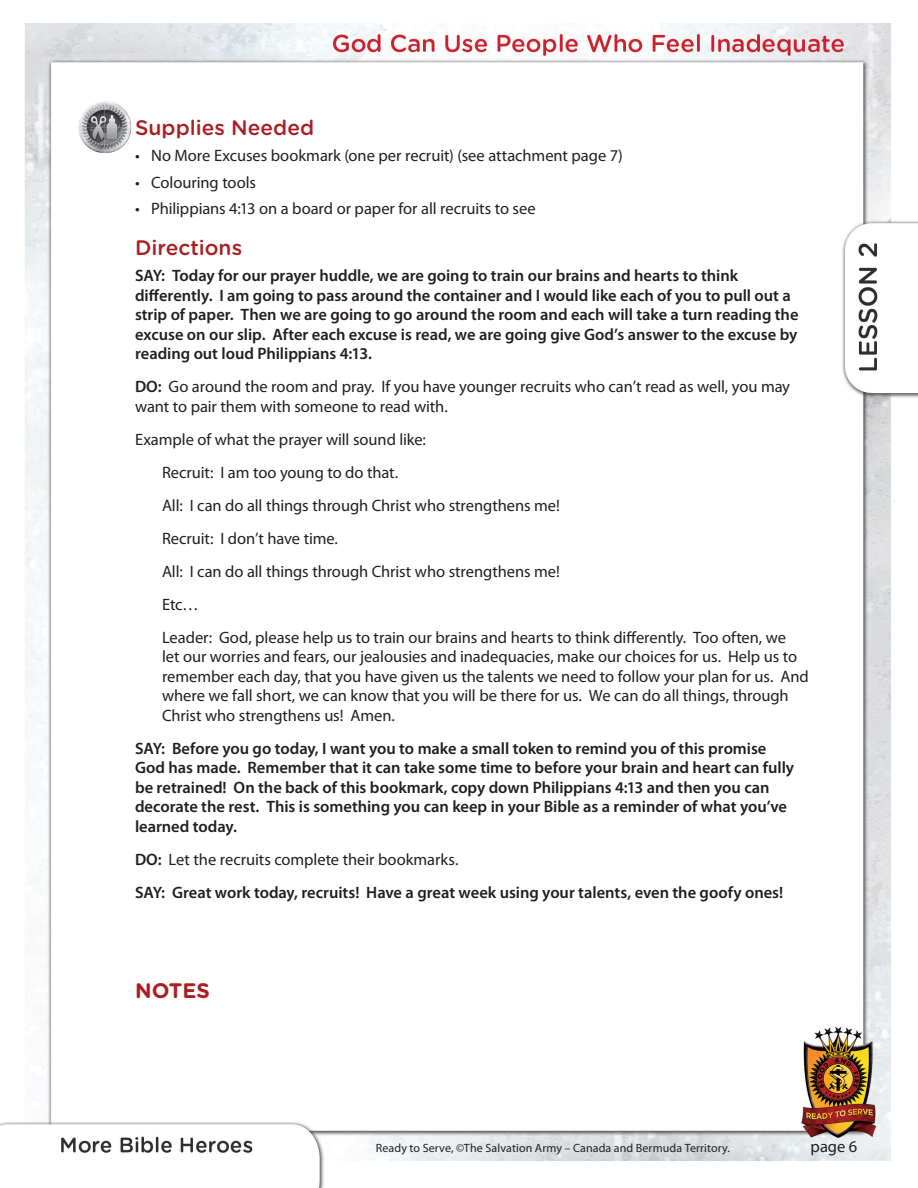
<style>
.page{position:relative;width:918px;height:1188px;background:#fff}
.page>*{position:absolute;margin:0;border:0;box-sizing:border-box;transform-origin:0 0}
.subheads{font:500 21px "Gotham Rounded";color:#ab1f22}
.basic{font:500 21px "Gotham Rounded";color:#ab1f22}
.basic-2{font:700 21px "Gotham Rounded";color:#ab1f22}
.basic-3{font:16.5px/19.5px "Myriad Pro";letter-spacing:-.005em;color:#231f20}
.basic-4{font:600 16.5px/19.5px "Myriad Pro";color:#231f20}
.t1{font:12px "Myriad Pro";letter-spacing:.01em;color:#231f20}
.s1{font-weight:600}
</style>
<div class="page">
<img style="left:0;top:23px;width:918px;height:1165px">
<img style="left:77px;top:95px;width:57px;height:58px">
<p class="subheads" style="left:135px;top:113px;width:181px">Supplies Needed</p>
<p class="basic-3" style="left:135px;top:146px;width:489px">• No More Excuses bookmark (one per recruit) (see attachment page 7)</p>
<p class="basic-3" style="left:135px;top:172px;width:123px">• Colouring tools</p>
<p class="basic-3" style="left:135px;top:198px;width:402px">• Philippians 4:13 on a board or paper for all recruits to see</p>
<p class="basic" style="left:135px;top:233px;width:109px">Directions</p>
<p class="basic-4" style="left:135px;top:266px;width:665px">SAY: Today for our prayer huddle, we are going to train our brains and hearts to think differently. I am going to pass around the container and I would like each of you to pull out a strip of paper. Then we are going to go around the room and each will take a turn reading the excuse on our slip. After each excuse is read, we are going give God’s answer to the excuse by reading out loud Philippians 4:13.</p>
<p class="basic-3" style="left:135px;top:377px;width:657px"><span class="s1">DO:</span> Go around the room and pray. If you have younger recruits who can’t read as well, you may want to pair them with someone to read with.</p>
<p class="basic-3" style="left:135px;top:429px;width:292px">Example of what the prayer will sound like:</p>
<p class="basic-3" style="left:162px;top:462px;width:238px">Recruit: I am too young to do that.</p>
<p class="basic-3" style="left:162px;top:495px;width:400px">All: I can do all things through Christ who strengthens me!</p>
<p class="basic-3" style="left:162px;top:528px;width:178px">Recruit: I don’t have time.</p>
<p class="basic-3" style="left:162px;top:561px;width:400px">All: I can do all things through Christ who strengthens me!</p>
<p class="basic-3" style="left:162px;top:594px;width:38px">Etc…</p>
<p class="basic-3" style="left:162px;top:627px;width:648px">Leader: God, please help us to train our brains and hearts to think differently. Too often, we<br>let our worries and fears, our jealousies and inadequacies, make our choices for us. Help us to remember each day, that you have given us the talents we need to follow your plan for us. And where we fall short, we can know that you will be there for us. We can do all things, through Christ who strengthens us! Amen.</p>
<p class="basic-4" style="left:135px;top:738px;width:661px">SAY: Before you go today, I want you to make a small token to remind you of this promise God has made. Remember that it can take some time to before your brain and heart can fully be retrained! On the back of this bookmark, copy down Philippians 4:13 and then you can decorate the rest. This is something you can keep in your Bible as a reminder of what you’ve learned today.</p>
<p class="basic-3" style="left:135px;top:849px;width:325px"><span class="s1">DO:</span> Let the recruits complete their bookmarks.</p>
<p class="basic-4" style="left:135px;top:882px;width:650px">SAY: Great work today, recruits! Have a great week using your talents, even the goofy ones!</p>
<p class="basic-2" style="left:135px;top:976px;width:77px">NOTES</p>
<p class="t1" style="left:376px;top:1141px;width:356px">Ready to Serve, ©The Salvation Army – Canada and Bermuda Territory.</p>
<p class="basic-3" style="left:811px;top:1136px;width:48px">page 6</p>
</div>
